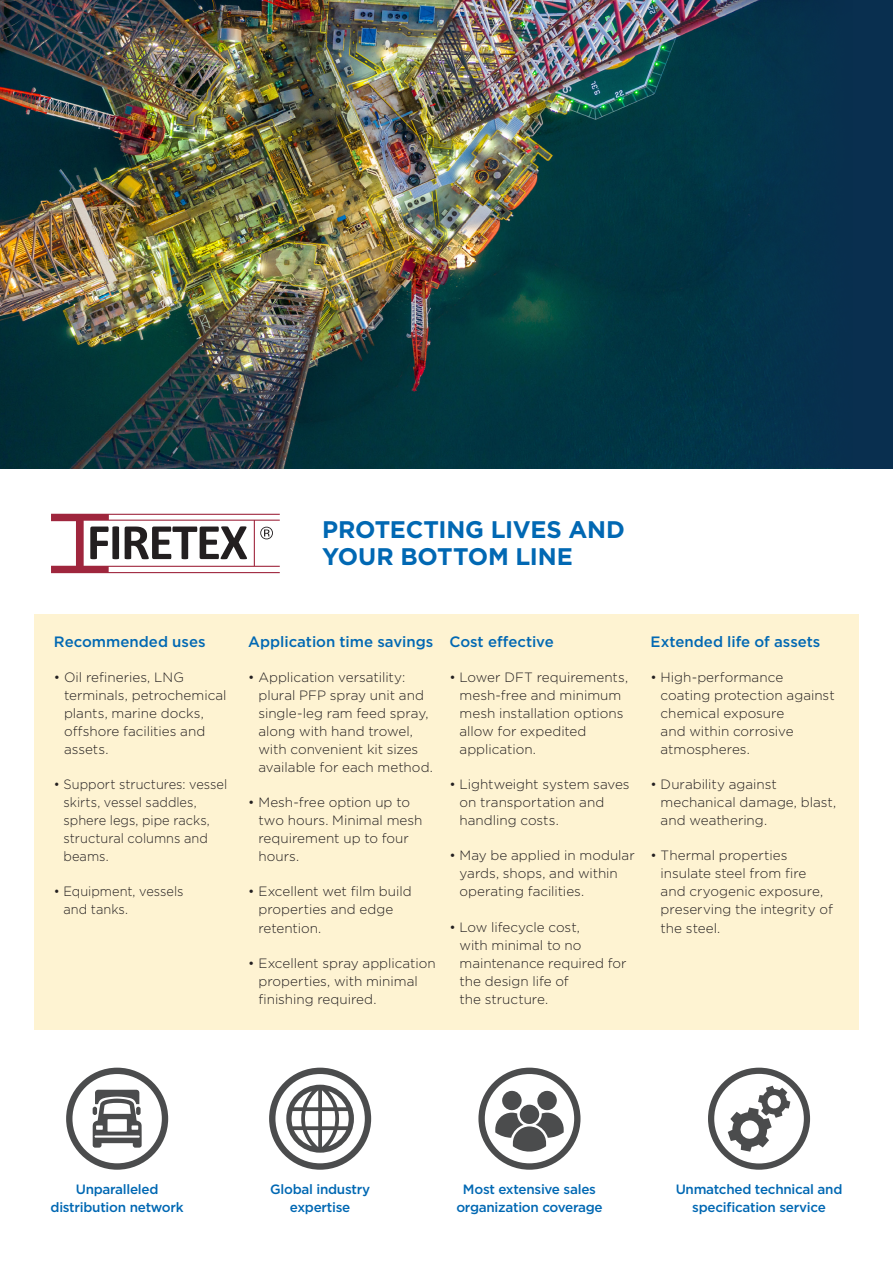
<style>
.page{position:relative;width:893px;height:1263px;background:#fff}
.page>*{position:absolute;margin:0;border:0;box-sizing:border-box;transform-origin:0 0}
.t1{font:700 24px/27px "Gotham";letter-spacing:-.01em;color:#0168b3}
.t2{font:500 15px "Gotham";color:#0168b3}
.t3{font:300 13.5px/18px "Gotham";color:#231f20}
.t4{font:500 13.5px/18px "Gotham";letter-spacing:-.02em;color:#0168b3;text-align:center}
.t5{font:300 13.5px/18px "Gotham";color:#231f20;scale:.95 1}
</style>
<div class="page">
<div style="left:0;top:0;width:893px;height:468px;background:#092f4f"></div>
<img style="left:0;top:0;width:704px;height:468px">
<div style="left:34px;top:614px;width:825px;height:416px;background:#fef3d2"></div>
<hr style="left:892px;top:847px;width:1px;height:416px;background:#e6e7e9">
<svg style="left:66px;top:1068px;width:102px;height:102px"></svg>
<svg style="left:708px;top:1068px;width:102px;height:102px"></svg>
<svg style="left:478px;top:1068px;width:102px;height:102px"></svg>
<svg style="left:269px;top:1068px;width:102px;height:102px"></svg>
<svg style="left:51px;top:514px;width:229px;height:59px"></svg>
<p class="t1" style="left:322px;top:516px;width:304px">PROTECTING LIVES AND<br>YOUR BOTTOM LINE</p>
<p class="t2" style="left:54px;top:632px;width:153px">Recommended uses</p>
<p class="t3" style="left:64px;top:668px;width:164px;text-indent:-10px">• Oil refineries, LNG terminals, petrochemical plants, marine docks, offshore facilities and assets.</p>
<p class="t5" style="left:64px;top:775px;width:174px;text-indent:-10px">• Support structures: vessel skirts, vessel saddles, sphere legs, pipe racks, structural columns and beams.</p>
<p class="t5" style="left:64px;top:882px;width:128px;text-indent:-10px">• Equipment, vessels and tanks.</p>
<p class="t2" style="left:248px;top:632px;width:186px">Application time savings</p>
<p class="t3" style="left:258px;top:668px;width:176px;text-indent:-10px">• Application versatility: plural PFP spray unit and single-leg ram feed spray, along with hand trowel, with convenient kit sizes available for each method.</p>
<p class="t3" style="left:258px;top:793px;width:166px;text-indent:-10px">• Mesh-free option up to two hours. Minimal mesh requirement up to four hours.</p>
<p class="t3" style="left:258px;top:882px;width:155px;text-indent:-10px">• Excellent wet film build properties and edge retention.</p>
<p class="t3" style="left:258px;top:953px;width:179px;text-indent:-10px">• Excellent spray application properties, with minimal finishing required.</p>
<p class="t2" style="left:449px;top:632px;width:106px">Cost effective</p>
<p class="t3" style="left:460px;top:668px;width:170px;text-indent:-10px">• Lower DFT requirements, mesh-free and minimum mesh installation options allow for expedited application.</p>
<p class="t3" style="left:460px;top:775px;width:172px;text-indent:-10px">• Lightweight system saves on transportation and handling costs.</p>
<p class="t3" style="left:460px;top:846px;width:177px;text-indent:-10px">• May be applied in modular yards, shops, and within operating facilities.</p>
<p class="t3" style="left:460px;top:917px;width:169px;text-indent:-10px">• Low lifecycle cost,<br>with minimal to no maintenance required for the design life of<br>the structure.</p>
<p class="t2" style="left:650px;top:632px;width:171px">Extended life of assets</p>
<p class="t3" style="left:661px;top:668px;width:176px;text-indent:-10px">• High-performance coating protection against chemical exposure<br>and within corrosive atmospheres.</p>
<p class="t3" style="left:661px;top:775px;width:177px;text-indent:-10px">• Durability against mechanical damage, blast, and weathering.</p>
<p class="t3" style="left:661px;top:846px;width:174px;text-indent:-10px">• Thermal properties insulate steel from fire and cryogenic exposure, preserving the integrity of the steel.</p>
<p class="t4" style="left:51px;top:1180px;width:135px">Unparalleled distribution network</p>
<p class="t4" style="left:676px;top:1180px;width:168px">Unmatched technical and specification service</p>
<p class="t4" style="left:270px;top:1180px;width:101px">Global industry expertise</p>
<p class="t4" style="left:456px;top:1180px;width:148px">Most extensive sales organization coverage</p>
</div>
